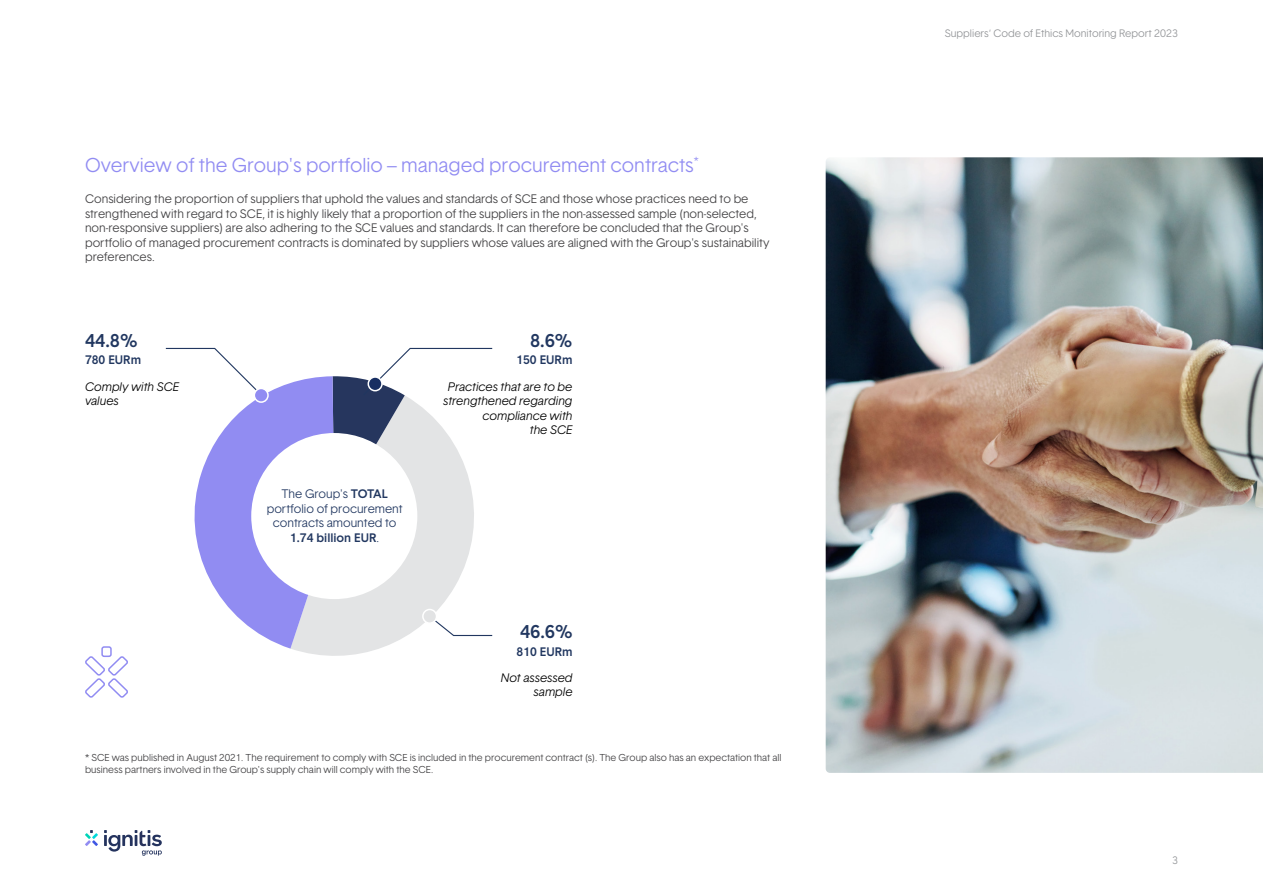
<style>
.page{position:relative;width:1263px;height:893px;background:#fff}
.page>*{position:absolute;margin:0;border:0;box-sizing:border-box;transform-origin:0 0}
.t1{font:300 19.5px "Basetica";color:#918cf2}
.t2{font:500 18px "Basetica";color:#213760}
.t3{font:300 12px/14.4px "Basetica";color:#414042}
.t4{font:italic 300 12px/14.4px "Basetica";color:#000;text-align:right}
.t5{font:300 12px/14.4px "Basetica";color:#213760;text-align:center}
.t6{font:500 12px "Basetica";color:#213760}
.t7{font:300 10.5px "Basetica";color:#939598}
.t8{font:300 9.75px/12px "Basetica";color:#414042}
.s1{font-weight:500}
</style>
<div class="page">
<img style="left:826px;top:157px;width:437px;height:616px">
<svg style="left:293px;top:649px;width:84px;height:7px"></svg>
<svg style="left:165px;top:347px;width:328px;height:302px"></svg>
<div style="left:423px;top:609px;width:13px;height:14px;background:#e2e3e4;border-radius:50%"></div>
<div style="left:422px;top:609px;width:15px;height:15px;border:2px solid #fff;border-radius:50%"></div>
<svg style="left:85px;top:656px;width:43px;height:42px"></svg>
<div style="left:101px;top:646px;width:11px;height:11px;border:2px solid #918cf2;border-radius:2px"></div>
<svg style="left:85px;top:830px;width:13px;height:16px"></svg>
<svg style="left:104px;top:830px;width:58px;height:26px"></svg>
<h1 class="t1" style="left:85px;top:152px;width:615px">Overview of the Group's portfolio – managed procurement contracts<sup>*</sup></h1>
<p class="t3" style="left:85px;top:192px;width:686px">Considering the proportion of suppliers that uphold the values and standards of SCE and those whose practices need to be strengthened with regard to SCE, it is highly likely that a proportion of the suppliers in the non-assessed sample (non-selected, non-responsive suppliers) are also adhering to the SCE values and standards. It can therefore be concluded that the Group's portfolio of managed procurement contracts is dominated by suppliers whose values are aligned with the Group's sustainability preferences.</p>
<h2 class="t2" style="left:85px;top:328px;width:54px">44.8%</h2>
<p class="t6" style="left:85px;top:352px;width:58px">780 EURm</p>
<p class="t4" style="left:85px;top:379px;width:96px;text-align:left">Comply with SCE values</p>
<p class="t5" style="left:267px;top:487px;width:137px">The Group's <span class="s1">TOTAL </span>portfolio of procurement contracts amounted to<br><span class="s1">1.74 billion EUR</span>.</p>
<h2 class="t2" style="left:530px;top:328px;width:44px">8.6%</h2>
<p class="t6" style="left:516px;top:352px;width:58px">150 EURm</p>
<p class="t4" style="left:443px;top:379px;width:131px">Practices that are to be strengthened regarding compliance with<br>the SCE</p>
<h2 class="t2" style="left:520px;top:619px;width:54px">46.6%</h2>
<p class="t6" style="left:517px;top:643px;width:58px">810 EURm</p>
<p class="t4" style="left:501px;top:671px;width:73px">Not assessed sample</p>
<p class="t8" style="left:85px;top:751px;width:698px">* SCE was published in August 2021. The requirement to comply with SCE is included in the procurement contract (s). The Group also has an expectation that all business partners involved in the Group's supply chain will comply with the SCE.</p>
<p class="t7" style="left:945px;top:26px;width:235px">Suppliers‘ Code of Ethics Monitoring Report 2023</p>
<p class="t7" style="left:1172px;top:853px;width:7px">3</p>
</div>
